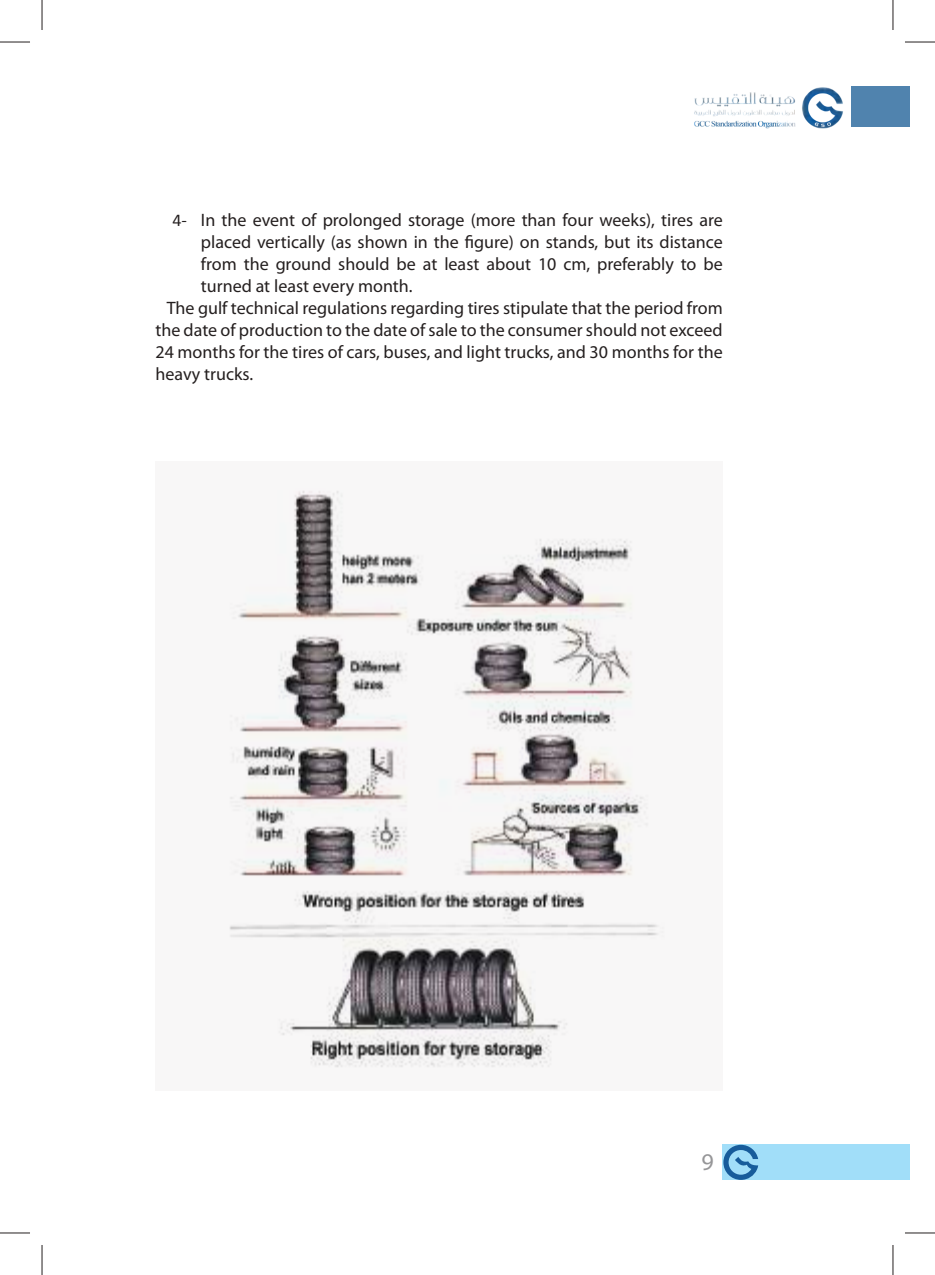
<style>
.page{position:relative;width:935px;height:1275px;background:#fff}
.page>*{position:absolute;margin:0;border:0;box-sizing:border-box;transform-origin:0 0}
.t1{font:24px "Myriad Pro";color:#969698}
.t2{font:18px "Myriad Pro";color:#241f1f}
.t3{font:18px "Calibri";color:#241f1f}
</style>
<div class="page">
<img style="left:694px;top:87px;width:149px;height:42px">
<div style="left:850px;top:87px;width:59px;height:40px;background:#5083ae"></div>
<div style="left:722px;top:1144px;width:187px;height:36px;background:#a1def9"></div>
<svg style="left:723px;top:1144px;width:35px;height:36px"></svg>
<div style="left:155px;top:462px;width:568px;height:629px;background:#f8f7f7"></div>
<img style="left:230px;top:491px;width:427px;height:576px">
<hr style="left:0;top:42px;width:30px;height:1px;background:#241f1f">
<hr style="left:904px;top:42px;width:30px;height:1px;background:#241f1f">
<hr style="left:0;top:1232px;width:30px;height:1px;background:#241f1f">
<hr style="left:904px;top:1232px;width:30px;height:1px;background:#241f1f">
<hr style="left:42px;top:0;width:1px;height:30px;background:#241f1f">
<hr style="left:42px;top:1245px;width:1px;height:30px;background:#241f1f">
<hr style="left:892px;top:0;width:1px;height:30px;background:#241f1f">
<hr style="left:892px;top:1245px;width:1px;height:30px;background:#241f1f">
<p class="t3" style="left:172px;top:208px;width:16px">4-</p>
<p class="t2" style="left:201px;top:208px;width:523px">In the event of prolonged storage (more than four weeks ,) tires are</p>
<p class="t2" style="left:201px;top:230px;width:523px">placed vertically (as shown in the figure) on stands, but its distance</p>
<p class="t2" style="left:201px;top:252px;width:523px">from the ground should be at least about 10 cm, preferably to be</p>
<p class="t2" style="left:201px;top:274px;width:213px">turned at least every month.</p>
<p class="t2" style="left:167px;top:296px;width:557px">The gulf technical regulations regarding tires stipulate that the period from</p>
<p class="t2" style="left:155px;top:318px;width:568px">the date of production to the date of sale to the consumer should not exceed</p>
<p class="t2" style="left:155px;top:340px;width:568px">24 months for the tires of cars, buses, and light trucks, and 30 months for the</p>
<p class="t2" style="left:155px;top:362px;width:99px">heavy trucks.</p>
<h1 class="t1" style="left:701px;top:1146px;width:14px">9</h1>
</div>
